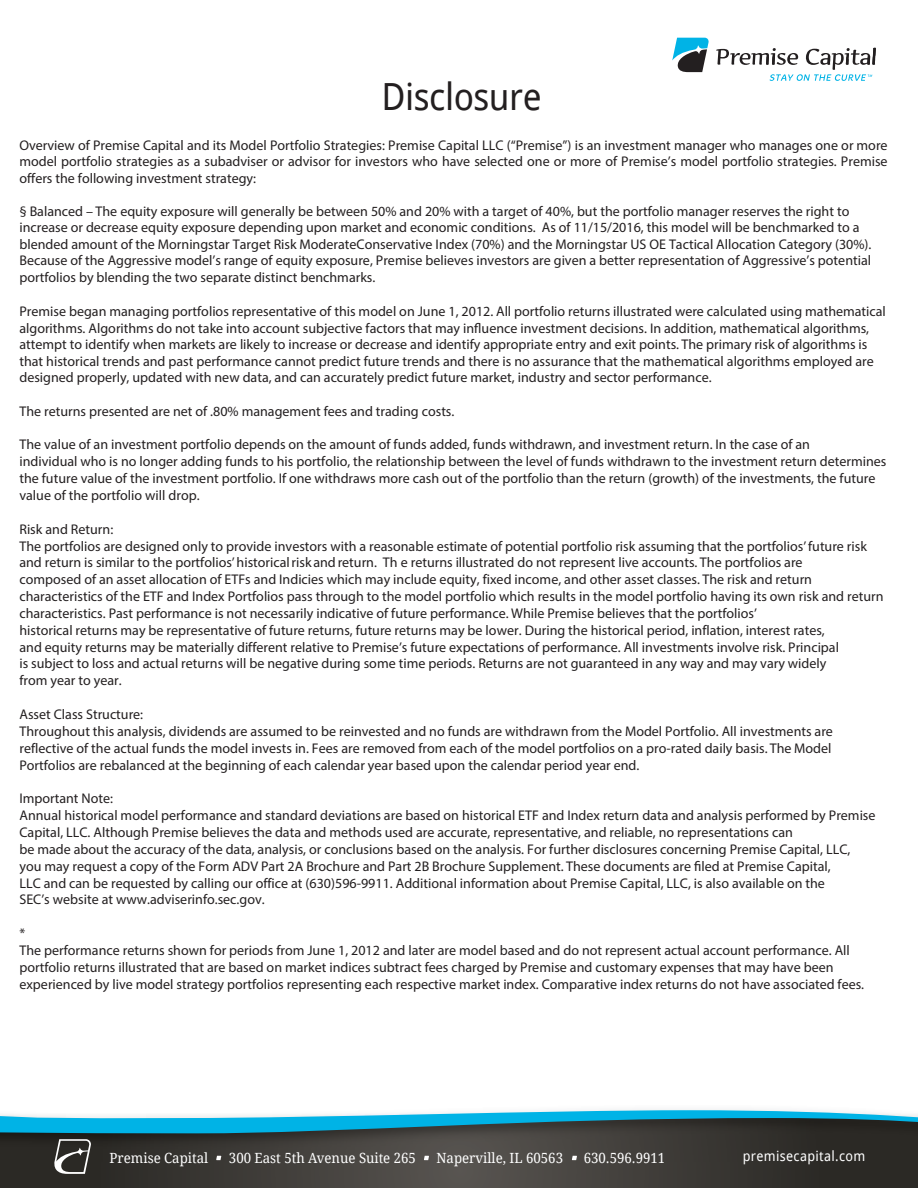
<style>
.page{position:relative;width:918px;height:1188px;background:#fff}
.page>*{position:absolute;margin:0;border:0;box-sizing:border-box;transform-origin:0 0}
.t1{font:37.5px "Droid Sans";letter-spacing:-.015em;color:#231f20;scale:.94 1}
.t2{font:14.1px/16.8px "Myriad Pro";color:#231f20}
.t3{font:14.1px "Droid Serif";color:#fff;scale:.94 1}
.t4{font:14.1px "Droid Sans";letter-spacing:.025em;color:#fff;scale:.94 1}
</style>
<div class="page">
<svg style="left:672px;top:38px;width:37px;height:34px"></svg>
<svg style="left:716px;top:48px;width:160px;height:33px"></svg>
<svg style="left:0;top:1174px;width:918px;height:14px;background:#3c3a36"></svg>
<svg style="left:0;top:1110px;width:918px;height:64px;background:#3e5c62"></svg>
<h1 class="t1" style="left:382px;top:70px;width:172px">Disclosure</h1>
<p class="t2" style="left:19px;top:137px;width:870px;line-height:16.2px;text-align:justify">Overview of Premise Capital and its Model Portfolio Strategies: Premise Capital LLC (“Premise”) is an investment manager who manages one or more model portfolio strategies as a subadviser or advisor for investors who have selected one or more of Premise’s model portfolio strategies. Premise offers the following investment strategy:</p>
<p class="t2" style="left:19px;top:203px;width:854px;line-height:16.4px">§ Balanced – The equity exposure will generally be between 50% and 20% with a target of 40%, but the portfolio manager reserves the right to increase or decrease equity exposure depending upon market and economic conditions. As of 11/15/2016, this model will be benchmarked to a blended amount of the Morningstar Target Risk ModerateConservative Index (70%) and the Morningstar US OE Tactical Allocation Category (30%).<br>Because of the Aggressive model’s range of equity exposure, Premise believes investors are given a better representation of Aggressive’s potential portfolios by blending the two separate distinct benchmarks.</p>
<p class="t2" style="left:19px;top:303px;width:868px">Premise began managing portfolios representative of this model on June 1, 2012. All portfolio returns illustrated were calculated using mathematical algorithms. Algorithms do not take into account subjective factors that may influence investment decisions. In addition, mathematical algorithms, attempt to identify when markets are likely to increase or decrease and identify appropriate entry and exit points. The primary risk of algorithms is that historical trends and past performance cannot predict future trends and there is no assurance that the mathematical algorithms employed are designed properly, updated with new data, and can accurately predict future market, industry and sector performance.</p>
<p class="t2" style="left:19px;top:402px;width:437px">The returns presented are net of .80% management fees and trading costs.</p>
<p class="t2" style="left:19px;top:436px;width:868px">The value of an investment portfolio depends on the amount of funds added, funds withdrawn, and investment return. In the case of an<br>individual who is no longer adding funds to his portfolio, the relationship between the level of funds withdrawn to the investment return determines the future value of the investment portfolio. If one withdraws more cash out of the portfolio than the return (growth) of the investments, the future value of the portfolio will drop.</p>
<p class="t2" style="left:19px;top:520px;width:866px">Risk and Return:<br>The portfolios are designed only to provide investors with a reasonable estimate of potential portfolio risk assuming that the portfolios’ future risk and return is similar to the portfolios’ historical risk and return. Th e returns illustrated do not represent live accounts. The portfolios are<br>composed of an asset allocation of ETFs and Indicies which may include equity, fixed income, and other asset classes. The risk and return characteristics of the ETF and Index Portfolios pass through to the model portfolio which results in the model portfolio having its own risk and return characteristics. Past performance is not necessarily indicative of future performance. While Premise believes that the portfolios’<br>historical returns may be representative of future returns, future returns may be lower. During the historical period, inflation, interest rates,<br>and equity returns may be materially different relative to Premise’s future expectations of performance. All investments involve risk. Principal<br>is subject to loss and actual returns will be negative during some time periods. Returns are not guaranteed in any way and may vary widely<br>from year to year.</p>
<p class="t2" style="left:19px;top:706px;width:815px">Asset Class Structure:<br>Throughout this analysis, dividends are assumed to be reinvested and no funds are withdrawn from the Model Portfolio. All investments are reflective of the actual funds the model invests in. Fees are removed from each of the model portfolios on a pro‐rated daily basis. The Model Portfolios are rebalanced at the beginning of each calendar year based upon the calendar period year end.</p>
<p class="t2" style="left:19px;top:790px;width:858px">Important Note:<br>Annual historical model performance and standard deviations are based on historical ETF and Index return data and analysis performed by Premise Capital, LLC. Although Premise believes the data and methods used are accurate, representative, and reliable, no representations can<br>be made about the accuracy of the data, analysis, or conclusions based on the analysis. For further disclosures concerning Premise Capital, LLC, you may request a copy of the Form ADV Part 2A Brochure and Part 2B Brochure Supplement. These documents are filed at Premise Capital,<br>LLC and can be requested by calling our office at (630)596‐9911. Additional information about Premise Capital, LLC, is also available on the<br>SEC’s website at www.adviserinfo.sec.gov.</p>
<p class="t2" style="left:19px;top:925px;width:846px">*<br>The performance returns shown for periods from June 1, 2012 and later are model based and do not represent actual account performance. All portfolio returns illustrated that are based on market indices subtract fees charged by Premise and customary expenses that may have been experienced by live model strategy portfolios representing each respective market index. Comparative index returns do not have associated fees.</p>
<p class="t3" style="left:110px;top:1149px;width:106px">Premise Capital</p>
<p class="t3" style="left:229px;top:1149px;width:200px">300 East 5th Avenue Suite 265</p>
<p class="t3" style="left:437px;top:1149px;width:136px">Naperville, IL 60563</p>
<p class="t3" style="left:584px;top:1149px;width:88px">630.596.9911</p>
<p class="t4" style="left:743px;top:1146px;width:132px">premisecapital.com</p>
</div>
